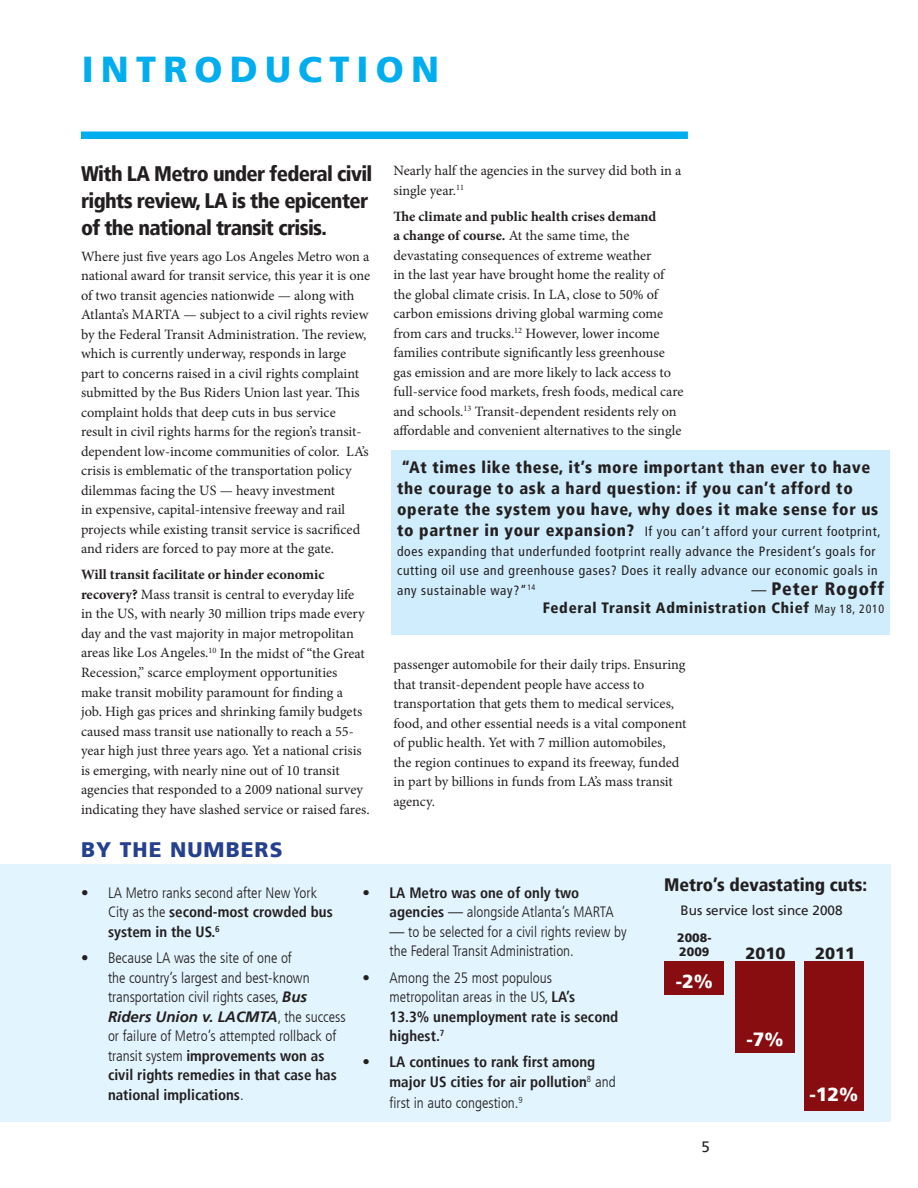
<style>
.page{position:relative;width:918px;height:1188px;background:#fff}
.page>*{position:absolute;margin:0;border:0;box-sizing:border-box;transform-origin:0 0}
.t1{font:900 36px "Frutiger LT";letter-spacing:.2em;color:#00aeef}
.t2{font:900 condensed 21px/27px "Frutiger LT";letter-spacing:-.03em;color:#231f20}
.t3{font:900 21px "Frutiger LT";letter-spacing:.05em;color:#25408f}
.t4{font:900 19.05px "Frutiger LT";color:#fff}
.t5{font:900 condensed 18px "Frutiger LT";color:#231f20}
.t6{font:900 condensed 18px "Frutiger LT";letter-spacing:.05em;color:#231f20}
.t7{font:900 condensed 16.5px/21px "Frutiger LT";letter-spacing:.04em;color:#231f20}
.t8{font:900 16.35px "Frutiger LT";color:#231f20}
.t9{font:300 condensed 15px/19.5px "Frutiger LT";color:#231f20}
.t10{font:700 condensed 15px/19.5px "Frutiger LT";color:#231f20}
.t11{font:900 condensed 15px "Frutiger LT";letter-spacing:.05em;color:#231f20}
.t12{font:15px "Frutiger LT";color:#231f20}
.t13{font:14.25px/19.5px "Minion Pro";color:#231f20}
.t14{font:condensed 13.5px/19.5px "Frutiger LT";letter-spacing:.05em;color:#231f20}
.t15{font:13.5px "Frutiger LT";color:#231f20}
.t16{font:900 12.3px/13.6px "Frutiger LT";color:#231f20}
.s1{font-weight:700}
.s2{font-weight:900;font-size:16.5px}
.s3{font-weight:400;font-size:15px}
.s4{font-weight:400;font-size:12px}
.s5{font-weight:700;font-style:italic;font-stretch:normal}
.s6{font-weight:300}
</style>
<div class="page">
<div style="left:0;top:864px;width:890px;height:257px;background:#e2f4fd"></div>
<div style="left:664px;top:961px;width:60px;height:34px;background:#880d10"></div>
<div style="left:735px;top:961px;width:59px;height:92px;background:#880d10"></div>
<div style="left:805px;top:961px;width:59px;height:149px;background:#880d10"></div>
<div style="left:81px;top:131px;width:607px;height:8px;background:#00aeef"></div>
<div style="left:391px;top:450px;width:499px;height:184px;background:#cfedfc"></div>
<h1 class="t1" style="left:82px;top:47px;width:359px">I NT RODUCT ION</h1>
<h2 class="t2" style="left:81px;top:160px;width:293px">With LA Metro under federal civil rights review, LA is the epicenter of the national transit crisis.</h2>
<p class="t13" style="left:81px;top:247px;width:291px">Where just five years ago Los Angeles Metro won a national award for transit service, this year it is one of two transit agencies nationwide — along with Atlanta’s MARTA — subject to a civil rights review by the Federal Transit Administration. The review, which is currently underway, responds in large part to concerns raised in a civil rights complaint submitted by the Bus Riders Union last year. This complaint holds that deep cuts in bus service result in civil rights harms for the region’s transit&shy;dependent low-income communities of color. LA’s crisis is emblematic of the transportation policy dilemmas facing the US — heavy investment<br>in expensive, capital-intensive freeway and rail projects while existing transit service is sacrificed and riders are forced to pay more at the gate.</p>
<p class="t13" style="left:81px;top:565px;width:290px"><span class="s1">Will transit facilitate or hinder economic recovery?</span> Mass transit is central to everyday life<br>in the US, with nearly 30 million trips made every day and the vast majority in major metropolitan areas like Los Angeles.<sup>10</sup> In the midst of “the Great Recession,” scarce employment opportunities make transit mobility paramount for finding a<br>job. High gas prices and shrinking family budgets caused mass transit use nationally to reach a 55- year high just three years ago. Yet a national crisis is emerging, with nearly nine out of 10 transit agencies that responded to a 2009 national survey indicating they have slashed service or raised fares.</p>
<h2 class="t3" style="left:81px;top:837px;width:203px">BY THE NUMBERS</h2>
<p class="t13" style="left:393px;top:161px;width:290px">Nearly half the agencies in the survey did both in a single year.<sup>11</sup></p>
<p class="t13" style="left:393px;top:207px;width:292px"><span class="s1">The climate and public health crises demand<br>a change of course.</span> At the same time, the devastating consequences of extreme weather<br>in the last year have brought home the reality of the global climate crisis. In LA, close to 50% of carbon emissions driving global warming come from cars and trucks.<sup>12</sup> However, lower income families contribute significantly less greenhouse gas emission and are more likely to lack access to full-service food markets, fresh foods, medical care and schools.<sup>13</sup> Transit-dependent residents rely on affordable and convenient alternatives to the single</p>
<p class="t7" style="left:397px;top:457px;width:483px">“At times like these, it’s more important than ever to have the courage to ask a hard question: if you can’t afford to operate the system you have, why does it make sense for us</p>
<p class="t14" style="left:397px;top:522px;width:485px"><span class="s2">to partner in your expansion?</span> If you can’t afford your current footprint, does expanding that underfunded footprint really advance the President’s goals for cutting oil use and greenhouse gases? Does it really advance our economic goals in any sustainable way?”<sup>14</sup></p>
<p class="t6" style="left:752px;top:578px;width:134px"><span class="s3">—</span> Peter Rogoff</p>
<p class="t11" style="left:543px;top:599px;width:343px">Federal Transit Administration Chief <span class="s4">May 18, 2010</span></p>
<p class="t13" style="left:393px;top:655px;width:295px">passenger automobile for their daily trips. Ensuring that transit-dependent people have access to transportation that gets them to medical services, food, and other essential needs is a vital component of public health. Yet with 7 million automobiles, the region continues to expand its freeway, funded in part by billions in funds from LA’s mass transit agency.</p>
<p class="t9" style="left:108px;top:883px;width:226px;text-indent:-27px">• LA Metro ranks second after New York<br>City as the <span class="s1">second-most crowded bus system in the US.</span><sup>6</sup></p>
<p class="t9" style="left:108px;top:948px;width:239px;text-indent:-27px">• Because LA was the site of one of<br>the country’s largest and best-known transportation civil rights cases, <span class="s5">Bus Riders Union v. LACMTA</span>, the success or failure of Metro’s attempted rollback of transit system <span class="s1">improvements won as civil rights remedies in that case has national implications</span>.</p>
<p class="t10" style="left:390px;top:883px;width:226px;text-indent:-27px">• LA Metro was one of only two agencies <span class="s6">— alongside Atlanta’s MARTA</span></p>
<p class="t9" style="left:390px;top:922px;width:238px">— to be selected for a civil rights review by the Federal Transit Administration.</p>
<p class="t9" style="left:390px;top:968px;width:230px;text-indent:-27px">• Among the 25 most populous metropolitan areas in the US, <span class="s1">LA’s<br>13.3% unemployment rate is second highest.</span><sup>7</sup></p>
<p class="t10" style="left:390px;top:1052px;width:228px;text-indent:-27px">• LA continues to rank first among major US cities for air pollution<sup>8</sup> <span class="s6">and</span></p>
<p class="t9" style="left:390px;top:1093px;width:135px">first in auto congestion.<sup>9</sup></p>
<p class="t5" style="left:664px;top:874px;width:205px">Metro’s devastating cuts:</p>
<p class="t15" style="left:681px;top:902px;width:164px">B us service lost since 2008</p>
<p class="t16" style="left:677px;top:931px;width:36px">2008-<br>2009</p>
<h3 class="t4" style="left:676px;top:970px;width:39px">-2%</h3>
<p class="t12" style="left:701px;top:1138px;width:10px">5</p>
<p class="t8" style="left:745px;top:943px;width:42px">2010</p>
<p class="t8" style="left:815px;top:943px;width:42px">2011</p>
<h3 class="t4" style="left:746px;top:1028px;width:39px">-7%</h3>
<h3 class="t4" style="left:809px;top:1083px;width:50px">-12%</h3>
</div>
